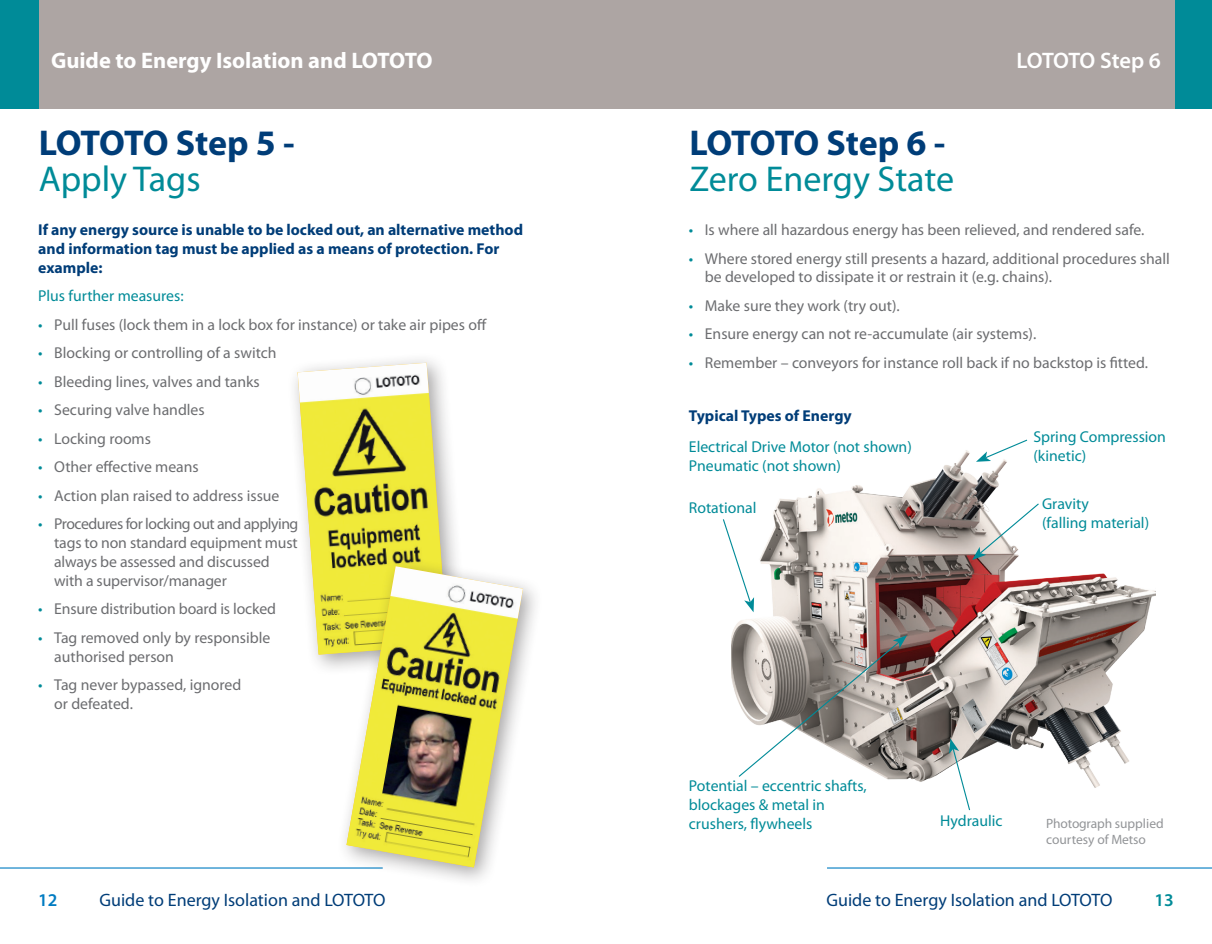
<style>
.page{position:relative;width:1212px;height:944px;background:#fff}
.page>*{position:absolute;margin:0;border:0;box-sizing:border-box;transform-origin:0 0}
.t1{font:700 36px "Myriad Pro";letter-spacing:-.03em;color:#003d78}
.t2{font:36px "Myriad Pro";color:#008b98}
.t3{font:700 22.5px "Myriad Pro";color:#fff}
.t4{font:600 22.5px "Myriad Pro";letter-spacing:-.025em;color:#fff}
.t5{font:18px "Myriad Pro";color:#003d78}
.t6{font:600 18px "Myriad Pro";color:#008b98}
.t7{font:600 18px "Myriad Pro";color:#007cc2}
.t8{font:15.75px/18.9px "Myriad Pro";color:#6c6d70}
.t9{font:15.75px/18.9px "Myriad Pro";color:#008b98}
.t10{font:700 15.75px/18.9px "Myriad Pro";color:#003d78}
.t11{font:13.5px "Myriad Pro";letter-spacing:-.005em;color:#939598}
.s1{color:#008b98}
</style>
<div class="page">
<div style="left:606px;top:0;width:606px;height:108px;background:#ada5a3"></div>
<hr style="left:827px;top:867px;width:385px;height:2px;background:#007cc2">
<div style="left:1175px;top:0;width:37px;height:108px;background:#008b98"></div>
<div style="left:0;top:0;width:625px;height:108px;background:#ada5a3"></div>
<div style="left:0;top:0;width:38px;height:108px;background:#008b98"></div>
<hr style="left:0;top:867px;width:383px;height:2px;background:#007cc2">
<img style="left:731px;top:450px;width:424px;height:338px">
<div style="left:286px;top:352px;width:183px;height:324px;background:#231f20;opacity:.4"></div>
<img style="left:298px;top:363px;width:149px;height:292px">
<div style="left:336px;top:556px;width:208px;height:332px;background:#231f20;opacity:.4"></div>
<img style="left:346px;top:566px;width:177px;height:301px">
<svg style="left:976px;top:439px;width:52px;height:23px"></svg>
<svg style="left:972px;top:502px;width:68px;height:58px"></svg>
<svg style="left:722px;top:518px;width:32px;height:94px"></svg>
<svg style="left:737px;top:635px;width:170px;height:143px"></svg>
<svg style="left:949px;top:739px;width:22px;height:72px"></svg>
<p class="t3" style="left:51px;top:48px;width:383px">Guide to Energy Isolation and LOTOTO</p>
<p class="t4" style="left:1016px;top:48px;width:146px">LOTOTO Step 6</p>
<p class="t1" style="left:39px;top:122px;width:258px">LOTOTO Step 5 -</p>
<p class="t2" style="left:39px;top:159px;width:163px">Apply Tags</p>
<p class="t10" style="left:38px;top:220px;width:486px">If any energy source is unable to be locked out, an alternative method and information tag must be applied as a means of protection. For example:</p>
<p class="t9" style="left:38px;top:287px;width:147px">Plus further measures:</p>
<p class="t8" style="left:38px;top:315px;width:450px"><span class="s1">•</span> Pull fuses (lock them in a lock box for instance) or take air pipes off</p>
<p class="t8" style="left:38px;top:344px;width:240px"><span class="s1">•</span> Blocking or controlling of a switch</p>
<p class="t8" style="left:38px;top:372px;width:223px"><span class="s1">•</span> Bleeding lines, valves and tanks</p>
<p class="t8" style="left:38px;top:401px;width:168px"><span class="s1">•</span> Securing valve handles</p>
<p class="t8" style="left:38px;top:429px;width:114px"><span class="s1">•</span> Locking rooms</p>
<p class="t8" style="left:38px;top:458px;width:162px"><span class="s1">•</span> Other effective means</p>
<p class="t8" style="left:38px;top:486px;width:243px"><span class="s1">•</span> Action plan raised to address issue</p>
<p class="t8" style="left:54px;top:515px;width:246px;text-indent:-16px"><span class="s1">•</span> Procedures for locking out and applying tags to non standard equipment must always be assessed and discussed with a supervisor/manager</p>
<p class="t8" style="left:38px;top:600px;width:239px"><span class="s1">•</span> Ensure distribution board is locked</p>
<p class="t8" style="left:54px;top:628px;width:218px;text-indent:-16px"><span class="s1">•</span> Tag removed only by responsible authorised person</p>
<p class="t8" style="left:54px;top:676px;width:189px;text-indent:-16px"><span class="s1">•</span> Tag never bypassed, ignored or defeated.</p>
<p class="t1" style="left:689px;top:122px;width:258px">LOTOTO Step 6 -</p>
<p class="t2" style="left:689px;top:159px;width:266px">Zero Energy State</p>
<p class="t8" style="left:689px;top:221px;width:457px"><span class="s1">•</span> Is where all hazardous energy has been relieved, and rendered safe.</p>
<p class="t8" style="left:705px;top:249px;width:467px;text-indent:-16px"><span class="s1">•</span> Where stored energy still presents a hazard, additional procedures shall be developed to dissipate it or restrain it (e.g. chains).</p>
<p class="t8" style="left:689px;top:296px;width:212px"><span class="s1">•</span> Make sure they work (try out).</p>
<p class="t8" style="left:689px;top:325px;width:349px"><span class="s1">•</span> Ensure energy can not re-accumulate (air systems).</p>
<p class="t8" style="left:689px;top:353px;width:461px"><span class="s1">•</span> Remember – conveyors for instance roll back if no backstop is fitted.</p>
<p class="t10" style="left:689px;top:407px;width:164px">Typical Types of Energy</p>
<p class="t9" style="left:689px;top:437px;width:224px">Electrical Drive Motor (not shown)</p>
<p class="t9" style="left:689px;top:456px;width:154px">Pneumatic (not shown)</p>
<p class="t9" style="left:689px;top:499px;width:69px">Rotational</p>
<p class="t9" style="left:1033px;top:427px;width:134px">Spring Compression</p>
<p class="t9" style="left:1033px;top:446px;width:54px">(kinetic)</p>
<p class="t9" style="left:1042px;top:495px;width:48px">Gravity</p>
<p class="t9" style="left:1042px;top:514px;width:109px">(falling material)</p>
<p class="t9" style="left:689px;top:777px;width:179px">Potential – eccentric shafts, blockages &amp; metal in crushers, flywheels</p>
<p class="t9" style="left:940px;top:811px;width:64px">Hydraulic</p>
<p class="t11" style="left:1046px;top:817px;width:119px">Photograph supplied</p>
<p class="t11" style="left:1046px;top:832px;width:101px">courtesy of Metso</p>
<p class="t7" style="left:38px;top:890px;width:21px">12</p>
<p class="t5" style="left:100px;top:891px;width:287px">Guide to Energy Isolation and LOTOTO</p>
<p class="t5" style="left:826px;top:891px;width:287px">Guide to Energy Isolation and LOTOTO</p>
<p class="t6" style="left:1154px;top:890px;width:21px">13</p>
</div>
